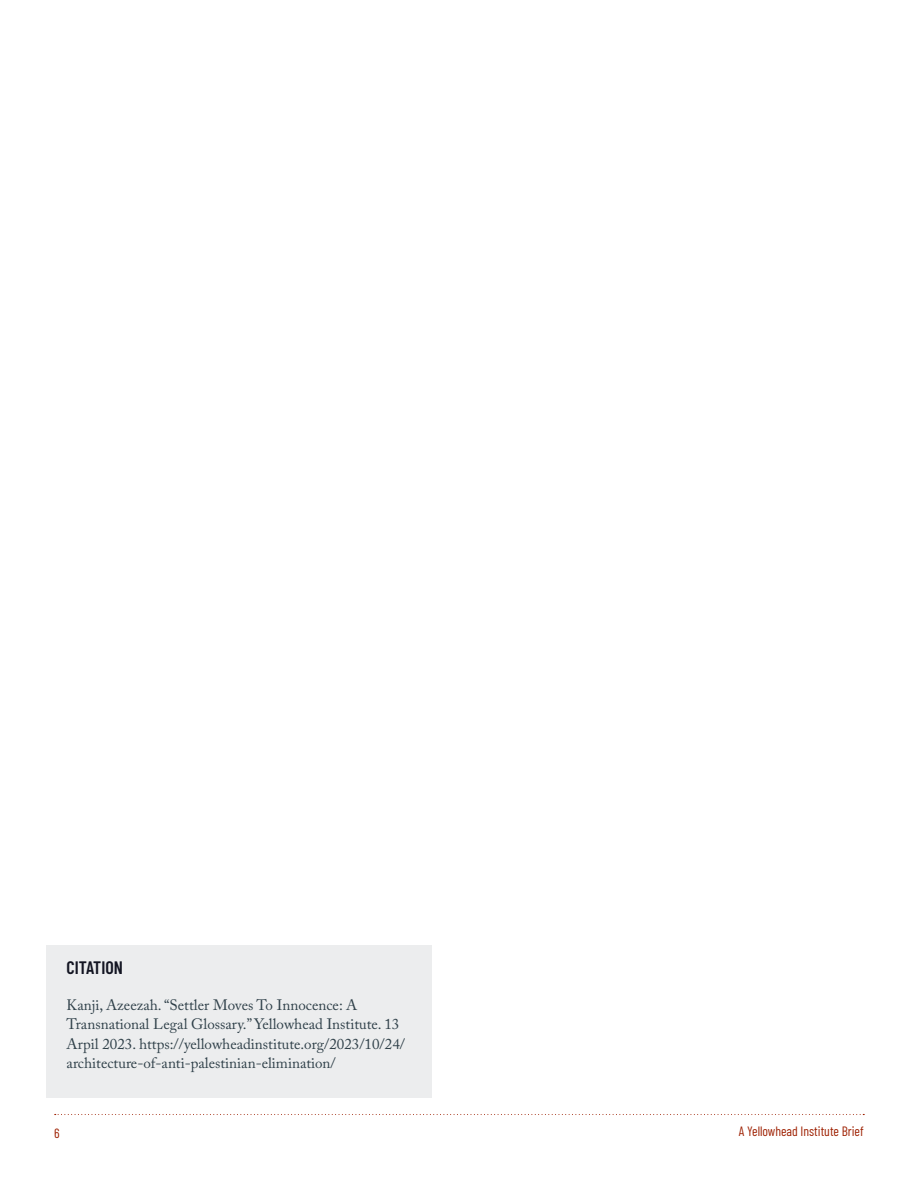
<style>
.page{position:relative;width:918px;height:1188px;background:#fff}
.page>*{position:absolute;margin:0;border:0;box-sizing:border-box;transform-origin:0 0}
.t1{font:600 18px "Barlow Condensed";color:#131522}
.t2{font:15px/19.5px "Adobe Caslon Pro";color:#2f4049}
.t3{font:13.5px "Barlow Condensed";color:#9f2305}
</style>
<div class="page">
<svg style="left:55px;top:1114px;width:809px;height:1px"></svg>
<div style="left:47px;top:945px;width:385px;height:153px;background:#ecedee"></div>
<p class="t1" style="left:67px;top:961px;width:58px">CITATION</p>
<p class="t2" style="left:67px;top:997px;width:340px">Kanji, Azeezah. “Settler Moves To Innocence: A Transnational Legal Glossary.” Yellowhead Institute. 13<br>Arpil 2023. https://yellowheadinstitute.org/2023/10/24/ architecture-of-anti-palestinian-elimination/</p>
<p class="t3" style="left:54px;top:1125px;width:7px">6</p>
<p class="t3" style="left:739px;top:1124px;width:127px">A Yellowhead Institute Brief</p>
</div>
